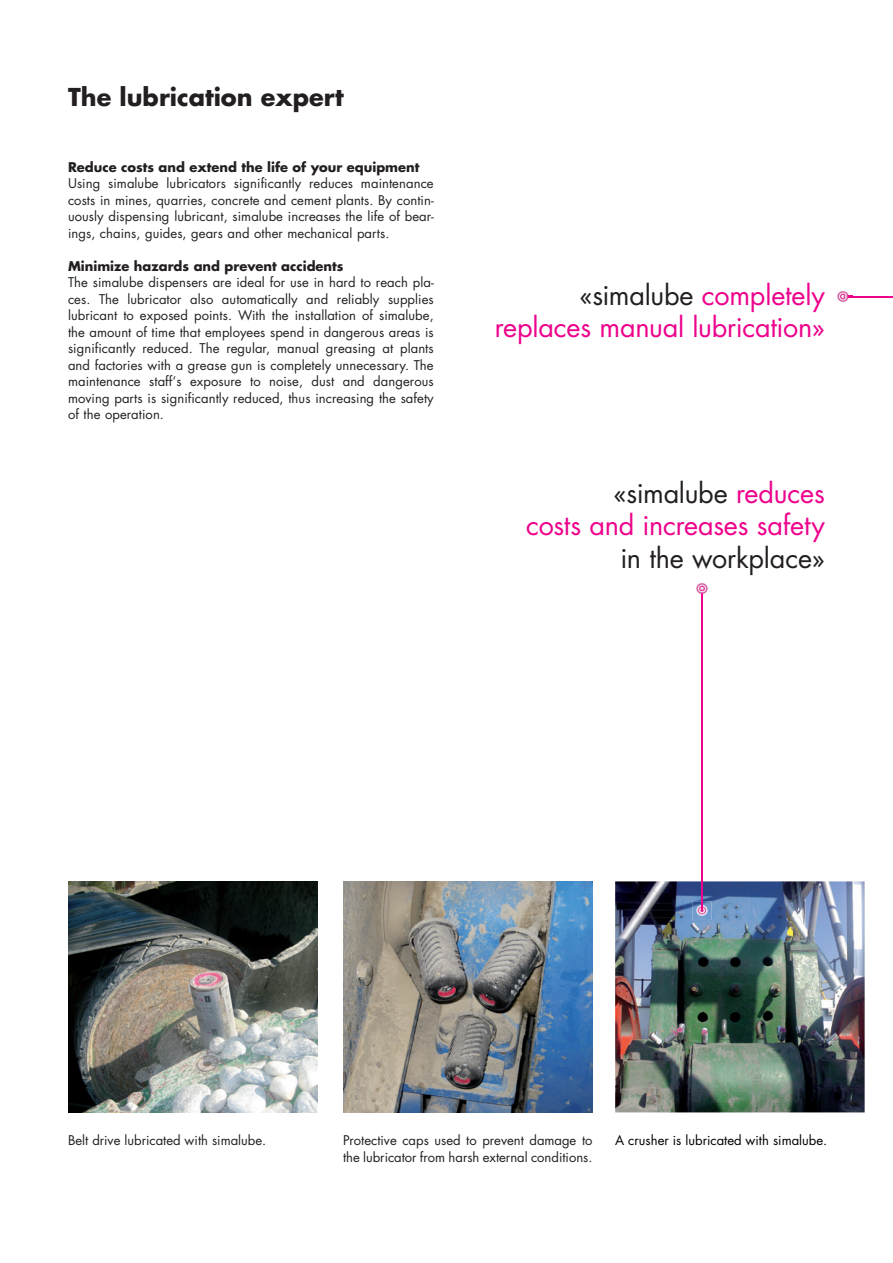
<style>
.page{position:relative;width:893px;height:1263px;background:#fff}
.page>*{position:absolute;margin:0;border:0;box-sizing:border-box;transform-origin:0 0}
.t1{font:27px/32.4px "Futura Std";letter-spacing:-.01em;color:#ed028c;text-align:right}
.t2{font:27px "Futura Std";letter-spacing:-.005em;color:#231f20}
.t3{font:700 24px "Futura Std";color:#231f20}
.t4{font:13.05px/16.5px "Futura Std";color:#231f20;text-align:justify}
.t5{font:700 13.05px "Futura Std";color:#231f20}
.t6{font:13.05px "Futura Std";color:#000002}
.s1{color:#231f20}
</style>
<div class="page">
<img style="left:343px;top:881px;width:249px;height:231px">
<img style="left:68px;top:881px;width:249px;height:231px">
<img style="left:615px;top:881px;width:250px;height:231px">
<hr style="left:843px;top:296px;width:50px;height:1px;background:#ed028c">
<img style="left:837px;top:291px;width:15px;height:11px">
<img style="left:693px;top:901px;width:18px;height:19px">
<hr style="left:701px;top:588px;width:2px;height:322px;background:#ed028c">
<img style="left:696px;top:583px;width:12px;height:11px">
<svg style="left:701px;top:588px;width:2px;height:6px"></svg>
<h2 class="t3" style="left:68px;top:81px;width:277px">The lubrication expert</h2>
<p class="t5" style="left:68px;top:158px;width:353px">Reduce costs and extend the life of your equipment</p>
<p class="t4" style="left:68px;top:175px;width:367px">Using simalube lubricators significantly reduces maintenance costs in mines, quarries, concrete and cement plants. By contin&shy;uously dispensing lubricant, simalube increases the life of bear&shy;ings, chains, guides, gears and other mechanical parts.</p>
<p class="t5" style="left:68px;top:257px;width:277px">Minimize hazards and prevent accidents</p>
<p class="t4" style="left:68px;top:274px;width:367px">The simalube dispensers are ideal for use in hard to reach pla&shy;ces. The lubricator also automatically and reliably supplies lubricant to exposed points. With the installation of simalube, the amount of time that employees spend in dangerous areas is significantly reduced. The regular, manual greasing at plants and factories with a grease gun is completely unnecessary. The maintenance staff‘s exposure to noise, dust and dangerous moving parts is significantly reduced, thus increasing the safety of the operation.</p>
<h1 class="t1" style="left:495px;top:279px;width:332px"><span class="s1">«simalube</span> completely replaces manual lubrication»</h1>
<h1 class="t1" style="left:526px;top:477px;width:300px"><span class="s1">«simalube</span> reduces<br>costs and increases safety</h1>
<h1 class="t2" style="left:620px;top:540px;width:206px">in the workplace»</h1>
<p class="t4" style="left:68px;top:1132px;width:200px">Belt drive lubricated with simalube.</p>
<p class="t4" style="left:343px;top:1132px;width:251px">Protective caps used to prevent damage to</p>
<p class="t6" style="left:615px;top:1132px;width:213px">A crusher is lubricated with simalube.</p>
<p class="t4" style="left:343px;top:1149px;width:251px">the lubricator from harsh external conditions.</p>
</div>
